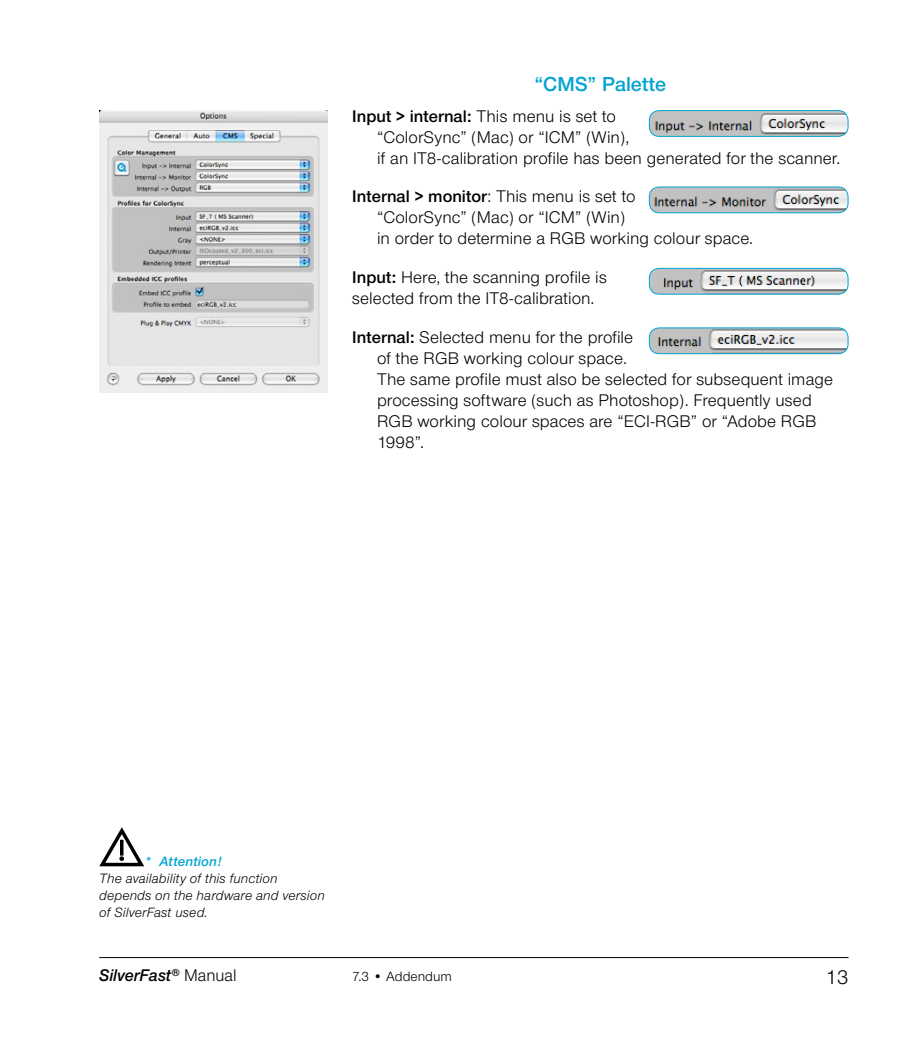
<style>
.page{position:relative;width:918px;height:1042px;background:#fff}
.page>*{position:absolute;margin:0;border:0;box-sizing:border-box;transform-origin:0 0}
.t1{font:600 21px "Nimbus Sans Novus T";color:#00a3d2}
.t2{font:21px "Nimbus Sans Novus T";color:#000}
.t3{font:17.5px/21px "Nimbus Sans Novus T";letter-spacing:.005em;color:#000}
.t4{font:italic 600 17.5px "Nimbus Sans Novus T";color:#000}
.t5{font:italic 14px/16.8px "Nimbus Sans Novus T";letter-spacing:.01em;color:#000}
.t6{font:14px "Nimbus Sans Novus T";color:#000}
.t7{font:italic 600 14px "Nimbus Sans Novus T";letter-spacing:.01em;color:#00a3d2}
.s1{font-weight:600}
.s2{font-weight:400;font-style:normal}
</style>
<div class="page">
<hr style="left:99px;top:957px;width:749px;height:1px;background:#000">
<img style="left:99px;top:111px;width:228px;height:281px">
<img style="left:649px;top:111px;width:199px;height:25px">
<div style="left:649px;top:110px;width:199px;height:27px;border:1px solid #00a3d2;border-radius:10px"></div>
<img style="left:649px;top:187px;width:199px;height:26px">
<div style="left:649px;top:187px;width:199px;height:26px;border:1px solid #00a3d2;border-radius:10px"></div>
<img style="left:649px;top:268px;width:199px;height:26px">
<div style="left:649px;top:268px;width:199px;height:27px;border:1px solid #00a3d2;border-radius:10px"></div>
<img style="left:649px;top:328px;width:199px;height:26px">
<div style="left:649px;top:327px;width:199px;height:27px;border:1px solid #00a3d2;border-radius:10px"></div>
<svg style="left:99px;top:827px;width:45px;height:39px"></svg>
<p class="t1" style="left:534px;top:72px;width:133px">“CMS” Palette</p>
<p class="t3" style="left:377px;top:105px;width:465px;text-indent:-25px"><span class="s1">Input &gt; internal:</span> This menu is set to<br>“ColorSync” (Mac) or “ICM” (Win),<br>if an IT8-calibration profile has been generated for the scanner.</p>
<p class="t3" style="left:377px;top:186px;width:377px;text-indent:-25px"><span class="s1">Internal &gt; monitor</span>: This menu is set to<br>“ColorSync” (Mac) or “ICM” (Win)<br>in order to determine a RGB working colour space.</p>
<p class="t3" style="left:352px;top:266px;width:256px"><span class="s1">Input:</span> Here, the scanning profile is selected from the IT8-calibration.</p>
<p class="t3" style="left:377px;top:326px;width:457px;text-indent:-25px"><span class="s1">Internal:</span> Selected menu for the profile<br>of the RGB working colour space.<br>The same profile must also be selected for subsequent image processing software (such as Photoshop). Frequently used RGB working colour spaces are “ECI-RGB” or “Adobe RGB 1998”.</p>
<p class="t7" style="left:144px;top:853px;width:79px">* Attention!</p>
<p class="t5" style="left:99px;top:870px;width:227px">The availability of this function depends on the hardware and version of SilverFast used.</p>
<p class="t4" style="left:99px;top:965px;width:139px">SilverFast<sup>®</sup> <span class="s2">Manual</span></p>
<p class="t2" style="left:825px;top:964px;width:24px">13</p>
<p class="t6" style="left:352px;top:968px;width:101px">7.3 • Addendum</p>
</div>
